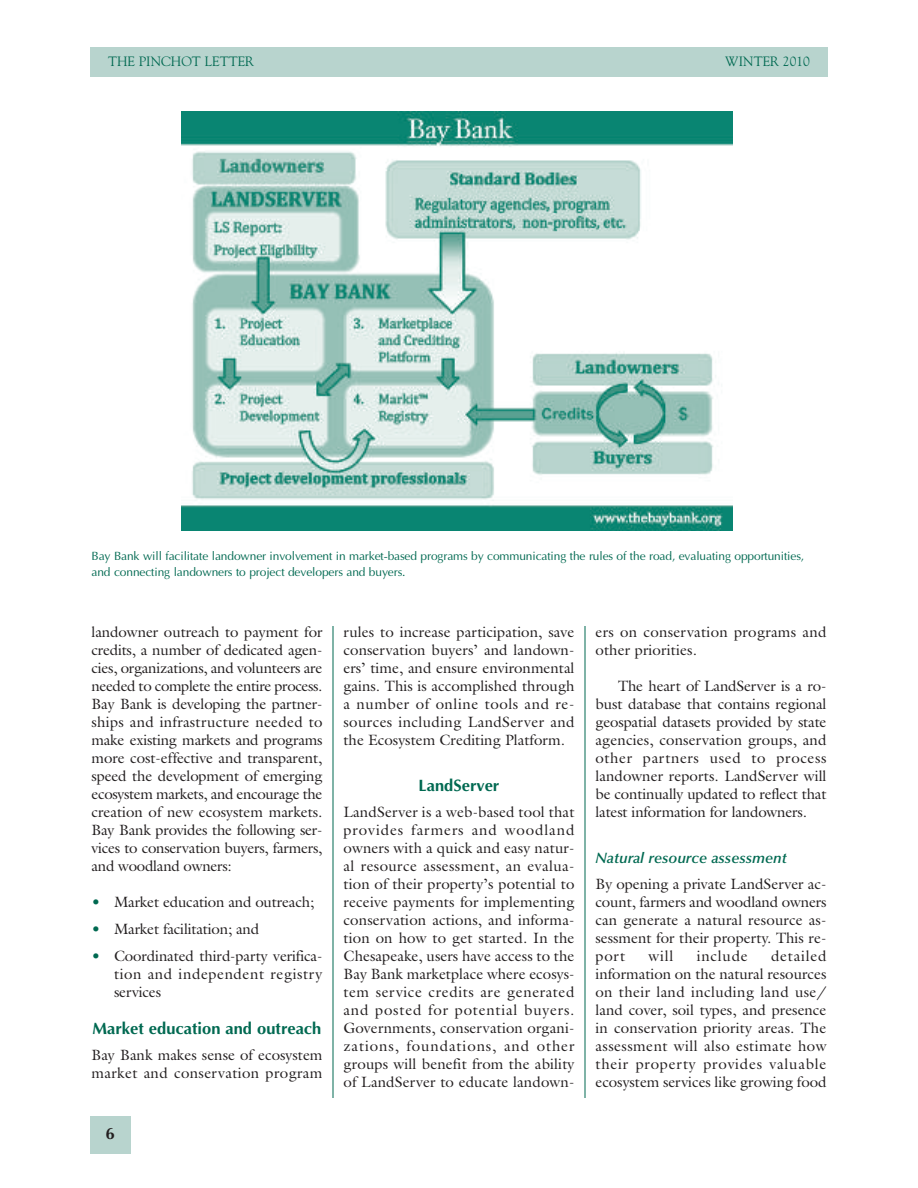
<style>
.page{position:relative;width:918px;height:1188px;background:#fff}
.page>*{position:absolute;margin:0;border:0;box-sizing:border-box;transform-origin:0 0}
.t1{font:700 16.5px "Optima";color:#006951}
.t2{font:700 16.5px "Optima";color:#231f20}
.t3{font:15px/18px "Galliard";color:#231f20;text-align:justify}
.t4{font:15px/18px "Galliard";letter-spacing:.025em;color:#231f20}
.t5{font:15px/18px "Galliard";letter-spacing:.02em;color:#231f20}
.t6{font:italic 600 15px "Optima";color:#006951}
.t7{font:15px "Galliard";letter-spacing:.05em;color:#231f20}
.t8{font:13.5px "Goudy";color:#006951}
.t9{font:12px/15.8px "Optima";letter-spacing:-.01em;color:#006951}
.s1{color:#006951}
</style>
<div class="page">
<hr style="left:333px;top:108px;width:1px;height:990px;background:#006951">
<hr style="left:585px;top:108px;width:1px;height:990px;background:#006951">
<div style="left:90px;top:47px;width:738px;height:29px;background:#b8d4ce"></div>
<div style="left:90px;top:1117px;width:41px;height:37px;background:#b8d4ce"></div>
<img style="left:182px;top:111px;width:551px;height:420px">
<p class="t8" style="left:108px;top:53px;width:148px">THE PINCHOT LETTER</p>
<p class="t8" style="left:725px;top:53px;width:86px">WINTER 2010</p>
<p class="t9" style="left:91px;top:548px;width:714px">Bay Bank will facilitate landowner involvement in market-based programs by communicating the rules of the road, evaluating opportunities, and connecting landowners to project developers and buyers.</p>
<p class="t3" style="left:91px;top:623px;width:233px">landowner outreach to payment for credits, a number of dedicated agen&shy;cies, organizations, and volunteers are needed to complete the entire process.<br>Bay Bank is developing the partner&shy;ships and infrastructure needed to make existing markets and programs more cost-effective and transparent, speed the development of emerging ecosystem markets, and encourage the creation of new ecosystem markets.<br>Bay Bank provides the following ser&shy;vices to conservation buyers, farmers, and woodland owners:</p>
<p class="t3" style="left:92px;top:893px;width:224px"><span class="s1">•</span> Market education and outreach;</p>
<p class="t3" style="left:92px;top:920px;width:169px"><span class="s1">•</span> Market facilitation; and</p>
<p class="t3" style="left:114px;top:947px;width:210px;text-indent:-23px"><span class="s1">•</span> Coordinated third-party verifica&shy;tion and independent registry services</p>
<p class="t1" style="left:93px;top:1019px;width:230px">Market education and outreach</p>
<p class="t4" style="left:92px;top:1046px;width:233px">Bay Bank makes sense of ecosystem market and conservation program</p>
<p class="t2" style="left:106px;top:1124px;width:11px">6</p>
<p class="t3" style="left:344px;top:623px;width:233px">rules to increase participation, save conservation buyers’ and landown&shy;ers’ time, and ensure environmental gains. This is accomplished through a number of online tools and re&shy;sources including LandServer and the Ecosystem Crediting Platform.</p>
<p class="t1" style="left:419px;top:776px;width:82px">LandServer</p>
<p class="t3" style="left:344px;top:803px;width:233px">LandServer is a web-based tool that provides farmers and woodland owners with a quick and easy natur&shy;al resource assessment, an evalua&shy;tion of their property’s potential to receive payments for implementing conservation actions, and informa&shy;tion on how to get started. In the Chesapeake, users have access to the Bay Bank marketplace where ecosys&shy;tem service credits are generated and posted for potential buyers.<br>Governments, conservation organi&shy;zations, foundations, and other groups will benefit from the ability of LandServer to educate landown-</p>
<p class="t5" style="left:596px;top:623px;width:233px">ers on conservation programs and other priorities.</p>
<p class="t3" style="left:596px;top:677px;width:233px;text-indent:23px">The heart of LandServer is a ro&shy;bust database that contains regional geospatial datasets provided by state agencies, conservation groups, and other partners used to process landowner reports. LandServer will be continually updated to reflect that latest information for landowners.</p>
<p class="t6" style="left:596px;top:852px;width:193px">Natural resource assessment</p>
<p class="t3" style="left:595px;top:875px;width:233px">By opening a private LandServer ac&shy;count, farmers and woodland owners can generate a natural resource as&shy;sessment for their property. This re&shy;port</p>
<p class="t3" style="left:595px;top:947px;width:233px;text-indent:176px">detailed information on the natural resources on their land including land use/ land cover, soil types, and presence in conservation priority areas. The assessment will also estimate how their property provides valuable ecosystem services like growing food</p>
<p class="t3" style="left:649px;top:947px;width:26px">will</p>
<p class="t7" style="left:697px;top:947px;width:52px">include</p>
</div>
